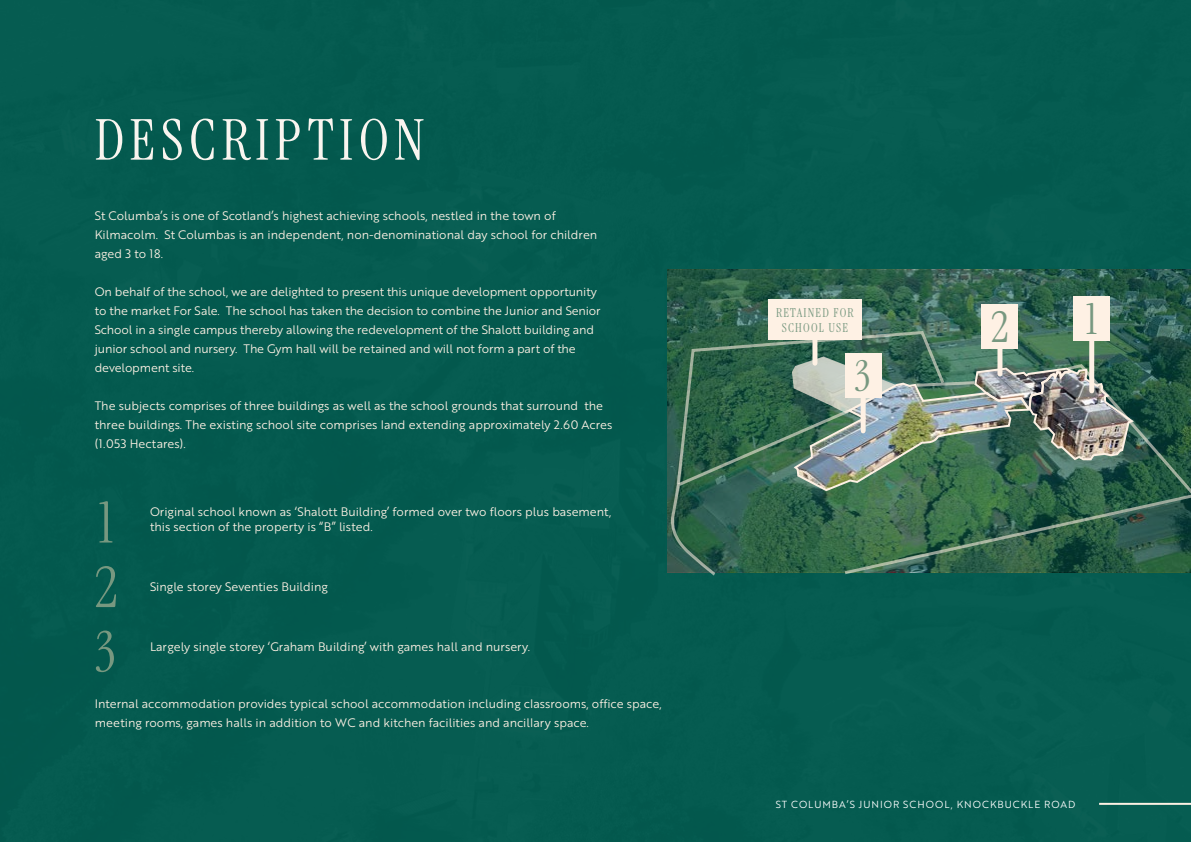
<style>
.page{position:relative;width:1191px;height:842px;background:#045a4f}
.page>*{position:absolute;margin:0;border:0;box-sizing:border-box;transform-origin:0 0}
.t1{font:56.3px "Instrument Serif";letter-spacing:.1em;color:#f9f5ef}
.t2{font:56.3px "Instrument Serif";color:#779880}
.t3{font:42.8px "Instrument Serif";color:#779880}
.t4{font:12.3px/14.8px "Instrument Serif";letter-spacing:.095em;color:#779880;text-align:center}
.t5{font:12px/19px "Brother 1816 Book";color:#fef1e4}
.t6{font:10px "Brother 1816 Book";letter-spacing:.1em;color:#fff}
</style>
<div class="page">
<hr style="left:1099px;top:803px;width:92px;height:2px;background:#fef1e4">
<svg style="left:667px;top:269px;width:524px;height:93px;background:#32624f"></svg>
<div style="left:1073px;top:296px;width:36px;height:45px;background:#fef1e4"></div>
<div style="left:997px;top:336px;width:5px;height:38px;background:#fef1e4"></div>
<div style="left:982px;top:304px;width:36px;height:45px;background:#fef1e4"></div>
<div style="left:768px;top:299px;width:93px;height:41px;background:#fef1e4"></div>
<div style="left:1089px;top:341px;width:5px;height:50px;background:#fef1e4"></div>
<svg style="left:1136px;top:362px;width:55px;height:211px;background:#285744"></svg>
<img style="left:667px;top:356px;width:469px;height:220px">
<img style="left:675px;top:329px;width:271px;height:156px">
<h1 class="t1" style="left:95px;top:104px;width:331px">DESCRIPTION</h1>
<p class="t5" style="left:95px;top:206px;width:504px">St Columba’s is one of Scotland’s highest achieving schools, nestled in the town of<br>Kilmacolm. St Columbas is an independent, non-denominational day school for children aged 3 to 18.</p>
<p class="t5" style="left:95px;top:282px;width:507px">On behalf of the school, we are delighted to present this unique development opportunity to the market For Sale. The school has taken the decision to combine the Junior and Senior School in a single campus thereby allowing the redevelopment of the Shalott building and junior school and nursery. The Gym hall will be retained and will not form a part of the development site.</p>
<p class="t5" style="left:95px;top:396px;width:519px">The subjects comprises of three buildings as well as the school grounds that surround the three buildings. The existing school site comprises land extending approximately 2.60 Acres (1.053 Hectares).</p>
<h1 class="t2" style="left:99px;top:487px;width:16px">1</h1>
<h1 class="t2" style="left:95px;top:551px;width:24px">2</h1>
<h1 class="t2" style="left:95px;top:616px;width:22px">3</h1>
<p class="t5" style="left:150px;top:504px;width:463px;line-height:15px">Original school known as ‘Shalott Building’ formed over two floors plus basement, this section of the property is “B” listed.</p>
<p class="t5" style="left:150px;top:576px;width:179px">Single storey Seventies Building</p>
<p class="t5" style="left:150px;top:637px;width:381px">Largely single storey ‘Graham Building’ with games hall and nursery.</p>
<p class="t5" style="left:95px;top:693px;width:568px">Internal accommodation provides typical school accommodation including classrooms, office space, meeting rooms, games halls in addition to WC and kitchen facilities and ancillary space.</p>
<p class="t4" style="left:776px;top:305px;width:79px">RETAINED FOR<br>SCHOOL USE</p>
<h2 class="t3" style="left:854px;top:349px;width:17px">3</h2>
<h2 class="t3" style="left:991px;top:300px;width:19px">2</h2>
<h2 class="t3" style="left:1086px;top:292px;width:12px">1</h2>
<p class="t6" style="left:776px;top:797px;width:301px">ST COLUMBA’S JUNIOR SCHOOL, KNOCKBUCKLE ROAD</p>
</div>
